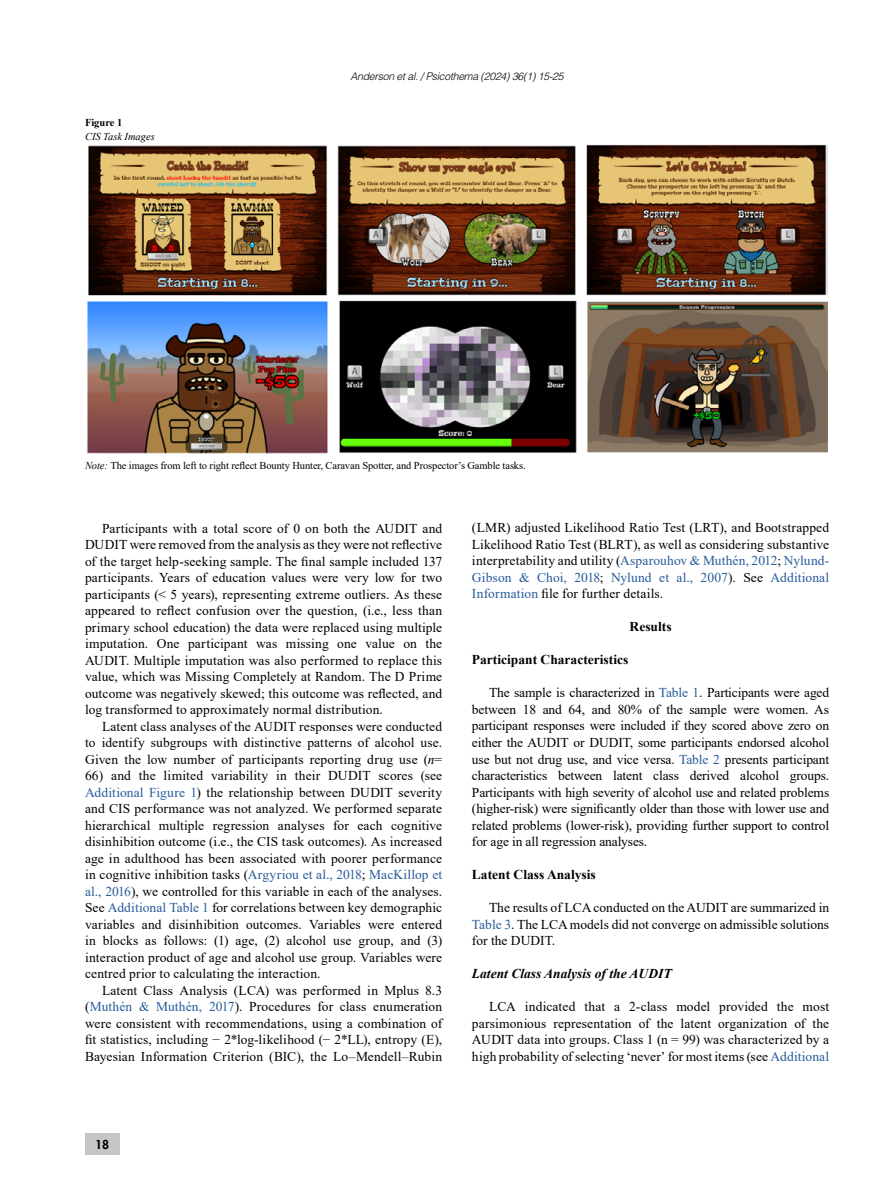
<style>
.page{position:relative;width:893px;height:1191px;background:#fff}
.page>*{position:absolute;margin:0;border:0;box-sizing:border-box;transform-origin:0 0}
.t1{font:13.5px/16.5px "Times New Roman";letter-spacing:.005em;color:#000;text-align:justify}
.t2{font:700 13.5px "Times New Roman";color:#000}
.t3{font:italic 700 13.5px "Times New Roman";color:#000}
.t4{font:800 12px "Futura Std";color:#000}
.t5{font:10.5px "Times New Roman";letter-spacing:-.01em;color:#000}
.t6{font:italic 300 10.5px "Helvetica LT Std";letter-spacing:-.025em;color:#000}
.t7{font:italic 10.5px "Times New Roman";letter-spacing:-.005em;color:#000}
.t8{font:700 10.5px "Times New Roman";letter-spacing:-.005em;color:#000}
.s1{font-style:italic}
.s2{color:#275b9b}
</style>
<div class="page">
<div style="left:85px;top:1133px;width:34px;height:21px;background:#c6c6c6"></div>
<img style="left:87px;top:144px;width:740px;height:309px">
<p class="t8" style="left:85px;top:115px;width:39px">Figure 1</p>
<p class="t7" style="left:85px;top:129px;width:71px">CIS Task Images</p>
<p class="t6" style="left:350px;top:70px;width:215px">Anderson et al. / Psicothema (2024) 36(1) 15-25</p>
<p class="t5" style="left:85px;top:458px;width:442px"><span class="s1">Note:</span> The images from left to right reflect Bounty Hunter, Caravan Spotter, and Prospector’s Gamble tasks.</p>
<p class="t1" style="left:85px;top:519px;width:359px;text-indent:17px">Participants with a total score of 0 on both the AUDIT and DUDIT were removed from the analysis as they were not reflective of the target help-seeking sample. The final sample included 137 participants. Years of education values were very low for two participants (&lt; 5 years), representing extreme outliers. As these appeared to reflect confusion over the question, (i.e., less than primary school education) the data were replaced using multiple imputation. One participant was missing one value on the AUDIT. Multiple imputation was also performed to replace this value, which was Missing Completely at Random. The D Prime outcome was negatively skewed; this outcome was reflected, and log transformed to approximately normal distribution.</p>
<p class="t1" style="left:85px;top:717px;width:359px;text-indent:17px">Latent class analyses of the AUDIT responses were conducted to identify subgroups with distinctive patterns of alcohol use.<br>Given the low number of participants reporting drug use (<span class="s1">n</span>=</p>
<p class="t1" style="left:85px;top:767px;width:359px">66) and the limited variability in their DUDIT scores (see <span class="s2">Additional Figure 1</span>) the relationship between DUDIT severity and CIS performance was not analyzed. We performed separate hierarchical multiple regression analyses for each cognitive disinhibition outcome (i.e., the CIS task outcomes). As increased age in adulthood has been associated with poorer performance in cognitive inhibition tasks (<span class="s2">Argyriou et al., 2018</span>; <span class="s2">MacKillop et al., 2016</span>), we controlled for this variable in each of the analyses.<br>See <span class="s2">Additional Table 1</span> for correlations between key demographic variables and disinhibition outcomes. Variables were entered in blocks as follows: (1) age, (2) alcohol use group, and (3) interaction product of age and alcohol use group. Variables were centred prior to calculating the interaction.</p>
<p class="t1" style="left:85px;top:981px;width:359px;text-indent:17px">Latent Class Analysis (LCA) was performed in Mplus 8.3 (<span class="s2">Muthén &amp; Muthén, 2017</span>). Procedures for class enumeration were consistent with recommendations, using a combination of fit statistics, including − 2*log-likelihood (− 2*LL), entropy (E), Bayesian Information Criterion (BIC), the Lo–Mendell–Rubin</p>
<p class="t1" style="left:472px;top:519px;width:359px">(LMR) adjusted Likelihood Ratio Test (LRT), and Bootstrapped Likelihood Ratio Test (BLRT), as well as considering substantive interpretability and utility (<span class="s2">Asparouhov &amp; Muthén, 2012</span>; <span class="s2">Nylund-Gibson &amp; Choi, 2018</span>; <span class="s2">Nylund et al., 2007</span>). See <span class="s2">Additional Information</span> file for further details.</p>
<p class="t2" style="left:630px;top:617px;width:43px">Results</p>
<p class="t2" style="left:472px;top:650px;width:158px">Participant Characteristics</p>
<p class="t1" style="left:472px;top:684px;width:359px;text-indent:17px">The sample is characterized in <span class="s2">Table 1</span>. Participants were aged between 18 and 64, and 80% of the sample were women. As participant responses were included if they scored above zero on either the AUDIT or DUDIT, some participants endorsed alcohol use but not drug use, and vice versa. <span class="s2">Table 2</span> presents participant characteristics between latent class derived alcohol groups.<br>Participants with high severity of alcohol use and related problems (higher-risk) were significantly older than those with lower use and related problems (lower-risk), providing further support to control for age in all regression analyses.</p>
<p class="t2" style="left:472px;top:864px;width:125px">Latent Class Analysis</p>
<p class="t1" style="left:472px;top:898px;width:359px;text-indent:17px">The results of LCA conducted on the AUDIT are summarized in <span class="s2">Table 3</span>. The LCA models did not converge on admissible solutions for the DUDIT.</p>
<p class="t3" style="left:472px;top:964px;width:201px">Latent Class Analysis of the AUDIT</p>
<p class="t1" style="left:472px;top:997px;width:359px;text-indent:17px">LCA indicated that a 2-class model provided the most parsimonious representation of the latent organization of the AUDIT data into groups. Class 1 (n = 99) was characterized by a high probability of selecting ‘never’ for most items (see <span class="s2">Additional</span></p>
<p class="t4" style="left:95px;top:1137px;width:15px">18</p>
</div>
